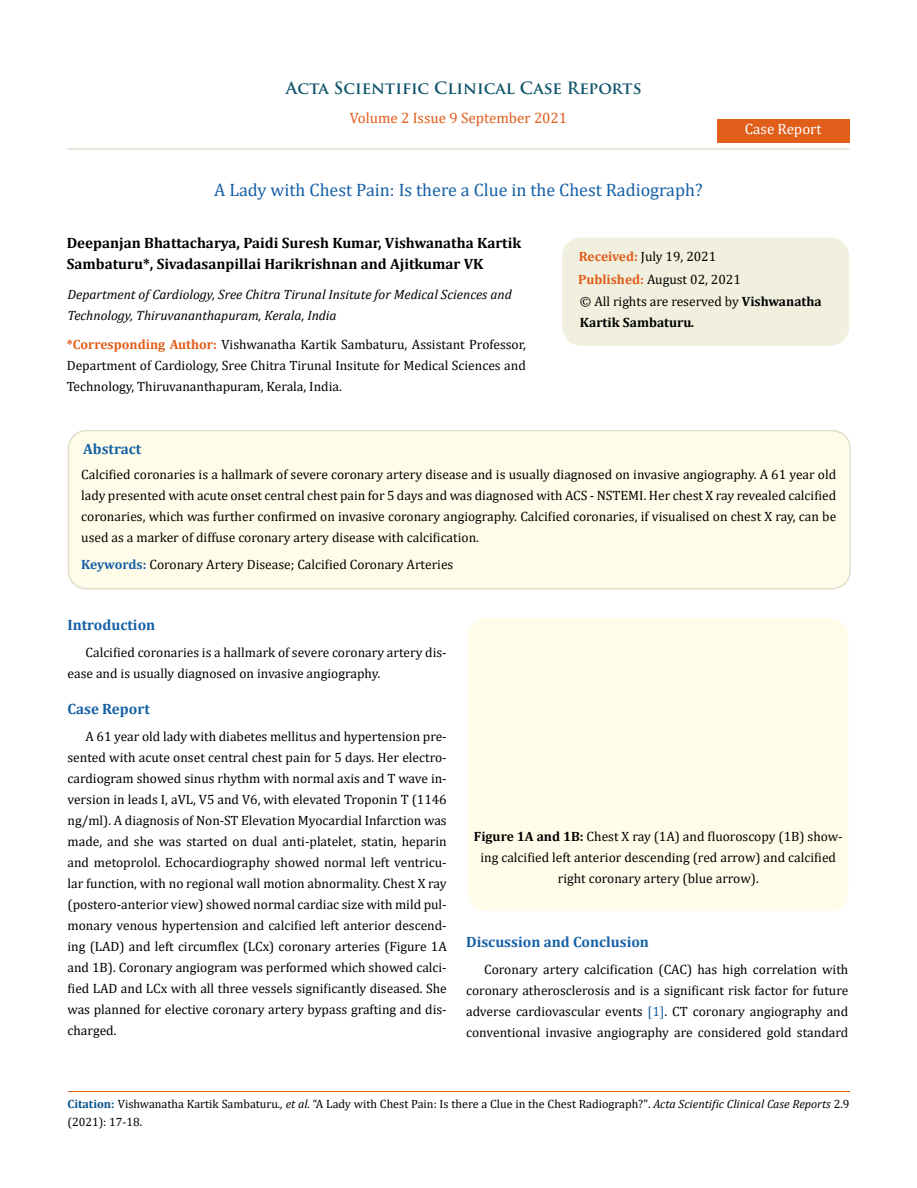
<style>
.page{position:relative;width:917px;height:1188px;background:#fff}
.page>*{position:absolute;margin:0;border:0;box-sizing:border-box;transform-origin:0 0}
.t1{font:18px "Cambria";color:#1560a6}
.t2{font:700 16.5px "Trajan Pro";color:#0e546a}
.t3{font:700 15px/21px "Cambria";color:#000}
.t4{font:700 15px "Cambria";color:#1560a6}
.t5{font:15px "Cambria";color:#e05d1a}
.t6{font:15px "Cambria";color:#fff}
.t7{font:13.5px/21px "Cambria";color:#000;text-align:justify}
.t8{font:italic 13.5px/21px "Cambria";color:#000}
.t9{font:700 13.5px/21px "Cambria";color:#000}
.t10{font:12px/18px "Cambria";color:#000}
.s1{font-weight:700;color:#e05d1a}
.s2{font-weight:400}
.s3{font-style:italic}
.s4{font-weight:700;color:#1560a6}
.s5{font-weight:700}
.s6{color:#1560a6}
.s7{font-weight:700;color:#035089}
</style>
<div class="page">
<div style="left:717px;top:119px;width:132px;height:23px;background:#e05d1a"></div>
<div style="left:563px;top:238px;width:285px;height:107px;background:#f1f0de;border-radius:18px"></div>
<div style="left:562px;top:238px;width:287px;height:108px;border:2px solid #f1f0de;border-radius:18px"></div>
<div style="left:68px;top:431px;width:782px;height:158px;background:#fffde9;border-radius:18px"></div>
<div style="left:68px;top:430px;width:782px;height:160px;border:2px solid #e0dfcd;border-radius:18px"></div>
<div style="left:467px;top:618px;width:381px;height:293px;background:#fffde9;border-radius:18px"></div>
<hr style="left:68px;top:1091px;width:781px;height:1px;background:#e05d1a">
<hr style="left:67px;top:148px;width:782px;height:2px;background:#e0dfcd">
<p class="t2" style="left:286px;top:77px;width:357px">Acta Scientific Clinical Case Reports</p>
<p class="t5" style="left:350px;top:109px;width:219px">Volume 2 Issue 9 September 2021</p>
<p class="t6" style="left:744px;top:120px;width:78px">Case Report</p>
<h1 class="t1" style="left:214px;top:180px;width:490px">A Lady with Chest Pain: Is there a Clue in the Chest Radiograph?</h1>
<p class="t3" style="left:67px;top:232px;width:456px">Deepanjan Bhattacharya, Paidi Suresh Kumar, Vishwanatha Kartik<br>Sambaturu*, Sivadasanpillai Harikrishnan and Ajitkumar VK</p>
<p class="t8" style="left:67px;top:284px;width:446px">Department of Cardiology, Sree Chitra Tirunal Insitute for Medical Sciences and<br>Technology, Thiruvananthapuram, Kerala, India</p>
<p class="t7" style="left:67px;top:334px;width:460px"><span class="s1">*Corresponding Author:</span> Vishwanatha Kartik Sambaturu, Assistant Professor, Department of Cardiology, Sree Chitra Tirunal Insitute for Medical Sciences and Technology, Thiruvananthapuram, Kerala, India.</p>
<p class="t7" style="left:578px;top:245px;width:164px;line-height:23px"><span class="s1">Received:</span> July 19, 2021<br><span class="s1">Published:</span> August 02, 2021</p>
<p class="t9" style="left:580px;top:290px;width:243px"><span class="s2">© All rights are reserved by</span> Vishwanatha<br>Kartik Sambaturu<span class="s3">.</span></p>
<p class="t4" style="left:83px;top:438px;width:60px">Abstract</p>
<p class="t7" style="left:81px;top:464px;width:756px">Calcified coronaries is a hallmark of severe coronary artery disease and is usually diagnosed on invasive angiography. A 61 year old lady presented with acute onset central chest pain for 5 days and was diagnosed with ACS - NSTEMI. Her chest X ray revealed calcified coronaries, which was further confirmed on invasive coronary angiography. Calcified coronaries, if visualised on chest X ray, can be used as a marker of diffuse coronary artery disease with calcification.</p>
<p class="t7" style="left:81px;top:554px;width:374px"><span class="s4">Keywords:</span> Coronary Artery Disease; Calcified Coronary Arteries</p>
<p class="t4" style="left:67px;top:614px;width:89px">Introduction</p>
<p class="t7" style="left:67px;top:642px;width:381px;text-indent:18px">Calcified coronaries is a hallmark of severe coronary artery dis&shy;ease and is usually diagnosed on invasive angiography.</p>
<p class="t4" style="left:67px;top:698px;width:84px">Case Report</p>
<p class="t7" style="left:67px;top:726px;width:381px;text-indent:18px">A 61 year old lady with diabetes mellitus and hypertension pre&shy;sented with acute onset central chest pain for 5 days. Her electro&shy;cardiogram showed sinus rhythm with normal axis and T wave in&shy;version in leads I, aVL, V5 and V6, with elevated Troponin T (1146 ng/ml). A diagnosis of Non-ST Elevation Myocardial Infarction was made, and she was started on dual anti-platelet, statin, heparin and metoprolol. Echocardiography showed normal left ventricu&shy;lar function, with no regional wall motion abnormality. Chest X ray (postero-anterior view) showed normal cardiac size with mild pul&shy;monary venous hypertension and calcified left anterior descend&shy;ing (LAD) and left circumflex (LCx) coronary arteries (Figure 1A and 1B). Coronary angiogram was performed which showed calci&shy;fied LAD and LCx with all three vessels significantly diseased. She was planned for elective coronary artery bypass grafting and dis&shy;charged.</p>
<p class="t7" style="left:474px;top:825px;width:370px;text-align:center"><span class="s5">Figure 1A and 1B:</span> Chest X ray (1A) and fluoroscopy (1B) show&shy;ing calcified left anterior descending (red arrow) and calcified right coronary artery (blue arrow).</p>
<p class="t4" style="left:466px;top:931px;width:184px">Discussion and Conclusion</p>
<p class="t7" style="left:466px;top:959px;width:384px;text-indent:18px">Coronary artery calcification (CAC) has high correlation with coronary atherosclerosis and is a significant risk factor for future adverse cardiovascular events <span class="s6">[1]</span>. CT coronary angiography and conventional invasive angiography are considered gold standard</p>
<p class="t10" style="left:67px;top:1095px;width:783px"><span class="s7">Citation:</span> Vishwanatha Kartik Sambaturu<span class="s3">., et al.</span> “A Lady with Chest Pain: Is there a Clue in the Chest Radiograph?". <span class="s3">Acta Scientific Clinical Case Reports</span> 2.9 (2021): 17-18.</p>
</div>
